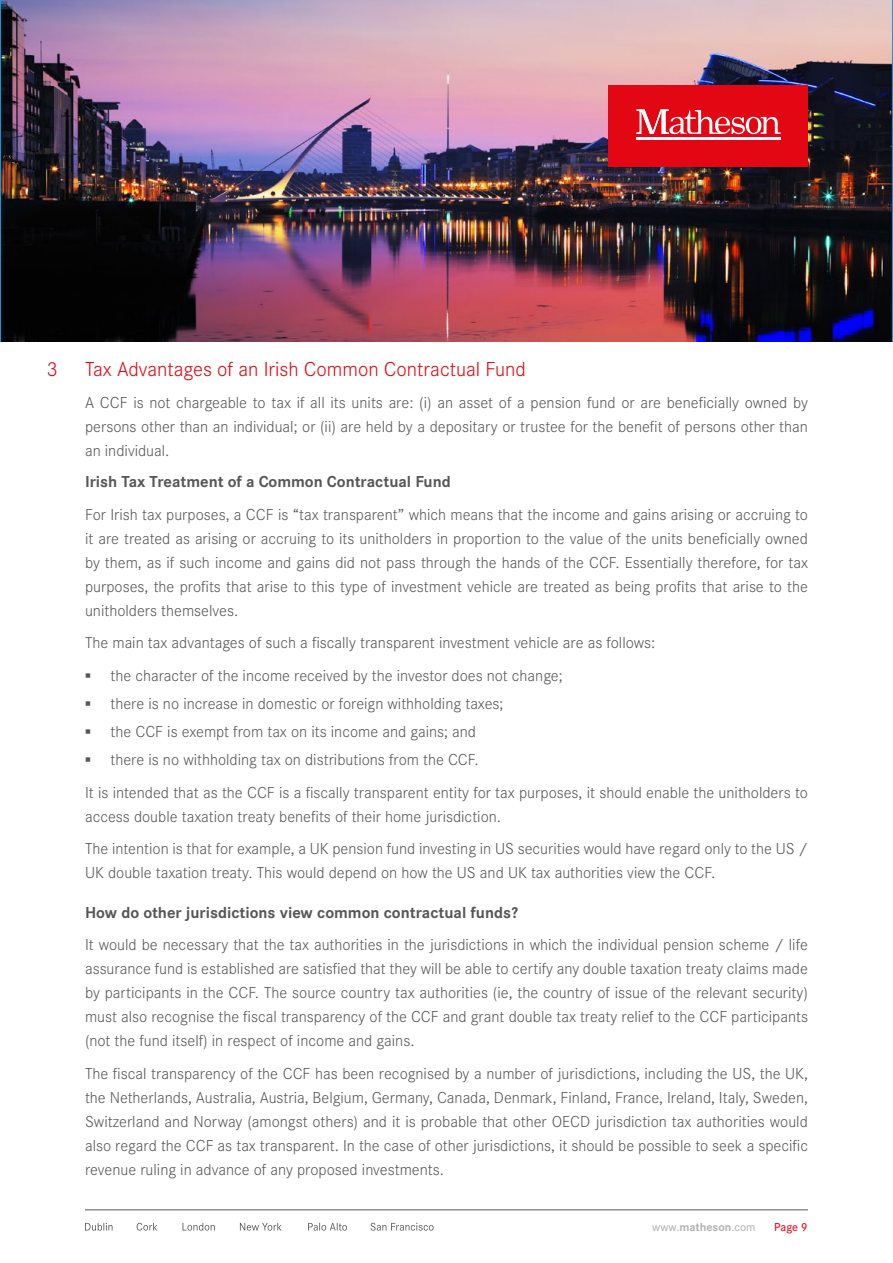
<style>
.page{position:relative;width:893px;height:1263px;background:#fff}
.page>*{position:absolute;margin:0;border:0;box-sizing:border-box;transform-origin:0 0}
.t1{font:300 21px "Corporate S Pro";color:#e30613}
.t2{font:300 16.5px/24px "Corporate S Pro";color:#575756;text-align:justify}
.t3{font:700 16.5px "Corporate S Pro";color:#575756}
.t4{font:500 12px "Corporate S";color:#b3b2b2}
.t5{font:500 12px "Corporate S";color:#e30613}
.s1{font-family:"Times New Roman";font-weight:700}
.s2{font-weight:700}
</style>
<div class="page">
<img style="left:1px;top:0;width:890px;height:341px">
<div style="left:608px;top:85px;width:200px;height:82px;background:#e30613"></div>
<hr style="left:636px;top:138px;width:145px;height:2px;background:#fff">
<svg style="left:636px;top:109px;width:145px;height:25px"></svg>
<hr style="left:85px;top:1209px;width:723px;height:1px;background:#575756">
<svg style="left:85px;top:1223px;width:349px;height:7px"></svg>
<p class="t1" style="left:47px;top:354px;width:12px">3</p>
<p class="t1" style="left:85px;top:354px;width:442px">Tax Advantages of an Irish Common Contractual Fund</p>
<p class="t2" style="left:85px;top:390px;width:724px">A CCF is not chargeable to tax if all its units are: (i) an asset of a pension fund or are beneficially owned by persons other than an individual; or (ii) are held by a depositary or trustee for the benefit of persons other than an individual.</p>
<p class="t3" style="left:85px;top:468px;width:367px">Irish Tax Treatment of a Common Contractual Fund</p>
<p class="t2" style="left:85px;top:501px;width:724px">For Irish tax purposes, a CCF is “tax transparent” which means that the income and gains arising or accruing to it are treated as arising or accruing to its unitholders in proportion to the value of the units beneficially owned by them, as if such income and gains did not pass through the hands of the CCF. Essentially therefore, for tax purposes, the profits that arise to this type of investment vehicle are treated as being profits that arise to the unitholders themselves.</p>
<p class="t2" style="left:85px;top:630px;width:572px">The main tax advantages of such a fiscally transparent investment vehicle are as follows:</p>
<p class="t2" style="left:85px;top:662px;width:479px"><span class="s1">▪</span> the character of the income received by the investor does not change;</p>
<p class="t2" style="left:85px;top:690px;width:420px"><span class="s1">▪</span> there is no increase in domestic or foreign withholding taxes;</p>
<p class="t2" style="left:85px;top:719px;width:393px"><span class="s1">▪</span> the CCF is exempt from tax on its income and gains; and</p>
<p class="t2" style="left:85px;top:747px;width:395px"><span class="s1">▪</span> there is no withholding tax on distributions from the CCF.</p>
<p class="t2" style="left:85px;top:779px;width:724px">It is intended that as the CCF is a fiscally transparent entity for tax purposes, it should enable the unitholders to access double taxation treaty benefits of their home jurisdiction.</p>
<p class="t2" style="left:85px;top:836px;width:724px">The intention is that for example, a UK pension fund investing in US securities would have regard only to the US /<br>UK double taxation treaty. This would depend on how the US and UK tax authorities view the CCF.</p>
<p class="t3" style="left:85px;top:899px;width:434px">How do other jurisdictions view common contractual funds?</p>
<p class="t2" style="left:85px;top:932px;width:724px">It would be necessary that the tax authorities in the jurisdictions in which the individual pension scheme / life assurance fund is established are satisfied that they will be able to certify any double taxation treaty claims made by participants in the CCF. The source country tax authorities (ie, the country of issue of the relevant security) must also recognise the fiscal transparency of the CCF and grant double tax treaty relief to the CCF participants (not the fund itself) in respect of income and gains.</p>
<p class="t2" style="left:85px;top:1060px;width:724px">The fiscal transparency of the CCF has been recognised by a number of jurisdictions, including the US, the UK, the Netherlands, Australia, Austria, Belgium, Germany, Canada, Denmark, Finland, France, Ireland, Italy, Sweden, Switzerland and Norway (amongst others) and it is probable that other OECD jurisdiction tax authorities would also regard the CCF as tax transparent. In the case of other jurisdictions, it should be possible to seek a specific revenue ruling in advance of any proposed investments.</p>
<p class="t4" style="left:652px;top:1219px;width:105px">www.<span class="s2">matheson</span>.com</p>
<p class="t5" style="left:774px;top:1219px;width:35px">Page 9</p>
</div>
